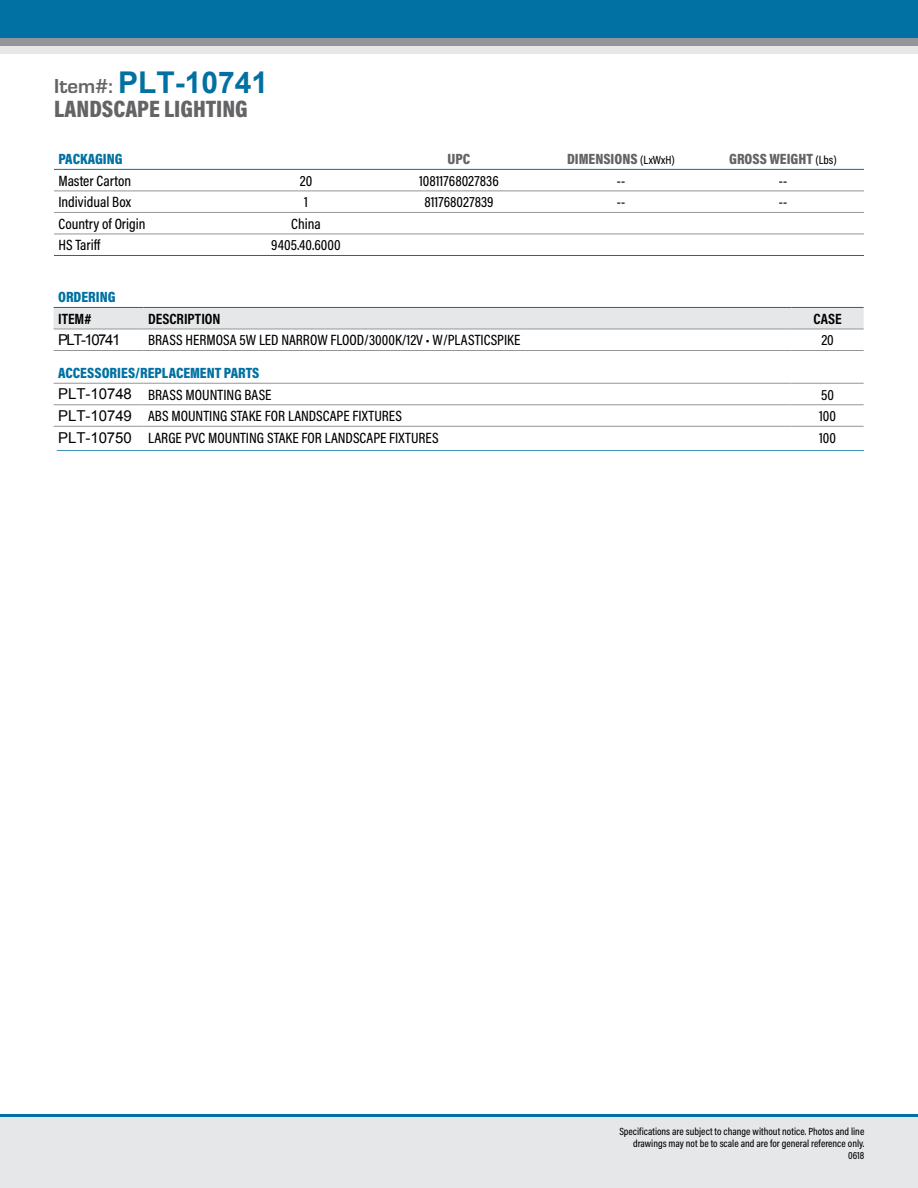
<style>
.page{position:relative;width:918px;height:1188px;background:#fff}
.page>*{position:absolute;margin:0;border:0;box-sizing:border-box;transform-origin:0 0}
.t1{font:700 30px "Arial";color:#0071a2}
.t2{font:900 24px "Acumin Pro Cond";color:#636466}
.t3{font:500 15px "Acumin Pro Cond";color:#000}
.t4{font:900 15px/21.5px "Acumin Pro Cond";color:#0071a2}
.t5{font:900 15px "Acumin Pro Cond";color:#636466}
.t6{font:700 15px "Acumin Pro Cond";color:#000}
.t7{font:15px "Arial";letter-spacing:-.1em;color:#000}
.t8{font:500 10.5px/12px "Acumin Pro Cond";color:#000;text-align:right}
.s1{font-family:"Eurostile";font-size:21px;color:#636466}
.s2{font-weight:500;font-size:12px;color:#000}
.s3{font-family:"Arial";font-weight:400;color:#000}
.s4{font-weight:500;color:#000}
.s5{font-family:"Arial";font-weight:400}
</style>
<div class="page">
<div style="left:0;top:1115px;width:918px;height:73px;background:#e6e7e8"></div>
<div style="left:0;top:36px;width:918px;height:18px;background:#e6e7e8"></div>
<div style="left:0;top:29px;width:918px;height:17px;background:#939598"></div>
<div style="left:0;top:0;width:918px;height:37px;background:#0071a2"></div>
<hr style="left:0;top:1114px;width:918px;height:3px;background:#0071a2">
<hr style="left:54px;top:191px;width:180px;height:1px;background:#939598">
<hr style="left:234px;top:191px;width:144px;height:1px;background:#939598">
<hr style="left:378px;top:191px;width:162px;height:1px;background:#939598">
<hr style="left:540px;top:191px;width:162px;height:1px;background:#939598">
<hr style="left:702px;top:191px;width:162px;height:1px;background:#939598">
<hr style="left:54px;top:169px;width:180px;height:1px;background:#0071a2">
<hr style="left:234px;top:169px;width:144px;height:1px;background:#0071a2">
<hr style="left:378px;top:169px;width:162px;height:1px;background:#0071a2">
<hr style="left:540px;top:169px;width:162px;height:1px;background:#0071a2">
<hr style="left:702px;top:169px;width:162px;height:1px;background:#0071a2">
<hr style="left:54px;top:212px;width:180px;height:1px;background:#939598">
<hr style="left:234px;top:212px;width:144px;height:1px;background:#939598">
<hr style="left:378px;top:212px;width:162px;height:1px;background:#939598">
<hr style="left:540px;top:212px;width:162px;height:1px;background:#939598">
<hr style="left:702px;top:212px;width:162px;height:1px;background:#939598">
<hr style="left:54px;top:234px;width:180px;height:1px;background:#939598">
<hr style="left:234px;top:234px;width:144px;height:1px;background:#939598">
<hr style="left:378px;top:234px;width:162px;height:1px;background:#939598">
<hr style="left:540px;top:234px;width:162px;height:1px;background:#939598">
<hr style="left:702px;top:234px;width:162px;height:1px;background:#939598">
<hr style="left:54px;top:255px;width:180px;height:1px;background:#0071a2">
<hr style="left:234px;top:255px;width:144px;height:1px;background:#0071a2">
<hr style="left:378px;top:255px;width:162px;height:1px;background:#0071a2">
<hr style="left:540px;top:255px;width:162px;height:1px;background:#0071a2">
<hr style="left:702px;top:255px;width:162px;height:1px;background:#0071a2">
<div style="left:54px;top:308px;width:810px;height:21px;background:#e6e7e8"></div>
<hr style="left:54px;top:307px;width:90px;height:1px;background:#0071a2">
<hr style="left:144px;top:307px;width:648px;height:1px;background:#0071a2">
<hr style="left:792px;top:307px;width:72px;height:1px;background:#0071a2">
<hr style="left:54px;top:329px;width:90px;height:1px;background:#939598">
<hr style="left:144px;top:329px;width:648px;height:1px;background:#939598">
<hr style="left:792px;top:329px;width:72px;height:1px;background:#939598">
<hr style="left:54px;top:350px;width:90px;height:1px;background:#939598">
<hr style="left:144px;top:350px;width:648px;height:1px;background:#939598">
<hr style="left:792px;top:350px;width:72px;height:1px;background:#939598">
<hr style="left:57px;top:450px;width:807px;height:1px;background:#0071a2">
<hr style="left:54px;top:383px;width:90px;height:1px;background:#939598">
<hr style="left:144px;top:383px;width:648px;height:1px;background:#939598">
<hr style="left:792px;top:383px;width:72px;height:1px;background:#939598">
<hr style="left:54px;top:405px;width:90px;height:1px;background:#939598">
<hr style="left:144px;top:405px;width:648px;height:1px;background:#939598">
<hr style="left:792px;top:405px;width:72px;height:1px;background:#939598">
<hr style="left:54px;top:426px;width:90px;height:1px;background:#939598">
<hr style="left:144px;top:426px;width:648px;height:1px;background:#939598">
<hr style="left:792px;top:426px;width:72px;height:1px;background:#939598">
<p class="t1" style="left:54px;top:62px;width:215px"><span class="s1">Item#:</span> PLT-10741</p>
<p class="t2" style="left:54px;top:93px;width:195px">LANDSCAPE LIGHTING</p>
<p class="t4" style="left:58px;top:148px;width:66px">PACKAGING</p>
<p class="t5" style="left:448px;top:149px;width:24px">UPC</p>
<p class="t5" style="left:567px;top:149px;width:109px">DIMENSIONS <span class="s2">(LxWxH)</span></p>
<p class="t5" style="left:729px;top:149px;width:109px">GROSS WEIGHT <span class="s2">(Lbs)</span></p>
<p class="t3" style="left:58px;top:171px;width:74px">Master Carton</p>
<p class="t3" style="left:300px;top:171px;width:14px">20</p>
<p class="t3" style="left:419px;top:171px;width:81px">10811768027836</p>
<p class="t3" style="left:617px;top:171px;width:10px">--</p>
<p class="t3" style="left:779px;top:171px;width:10px">--</p>
<p class="t3" style="left:58px;top:192px;width:74px">Individual Box</p>
<p class="t3" style="left:304px;top:192px;width:5px">1</p>
<p class="t3" style="left:424px;top:192px;width:71px">811768027839</p>
<p class="t3" style="left:617px;top:192px;width:10px">--</p>
<p class="t3" style="left:779px;top:192px;width:10px">--</p>
<p class="t3" style="left:58px;top:214px;width:88px">Country of Origin</p>
<p class="t3" style="left:291px;top:214px;width:31px">China</p>
<p class="t3" style="left:58px;top:235px;width:43px">HS Tariff</p>
<p class="t3" style="left:271px;top:235px;width:71px">9405.40.6000</p>
<p class="t4" style="left:58px;top:286px;width:59px">ORDERING</p>
<p class="t6" style="left:58px;top:309px;width:35px">ITEM#</p>
<p class="t6" style="left:148px;top:309px;width:74px">DESCRIPTION</p>
<p class="t6" style="left:813px;top:309px;width:30px">CASE</p>
<p class="t7" style="left:58px;top:330px;width:64px">PLT-10741</p>
<p class="t3" style="left:148px;top:330px;width:374px">BRASS HERMOSA 5W LED NARROW FLOOD/3000K/12V • W/PLASTICSPIKE</p>
<p class="t3" style="left:821px;top:330px;width:14px">20</p>
<p class="t4" style="left:58px;top:362px;width:215px">ACCESSORIES/REPLACEMENT PARTS<br><span class="s3">PLT-10748</span> <span class="s4">BRASS MOUNTING BASE</span></p>
<p class="t3" style="left:821px;top:385px;width:14px">50</p>
<p class="t3" style="left:58px;top:406px;width:345px"><span class="s5">PLT-10749</span> ABS MOUNTING STAKE FOR LANDSCAPE FIXTURES</p>
<p class="t3" style="left:819px;top:406px;width:18px">100</p>
<p class="t3" style="left:58px;top:428px;width:382px"><span class="s5">PLT-10750</span> LARGE PVC MOUNTING STAKE FOR LANDSCAPE FIXTURES</p>
<p class="t3" style="left:819px;top:428px;width:18px">100</p>
<p class="t8" style="left:619px;top:1125px;width:246px">Specifications are subject to change without notice. Photos and line drawings may not be to scale and are for general reference only.<br>0618</p>
</div>
